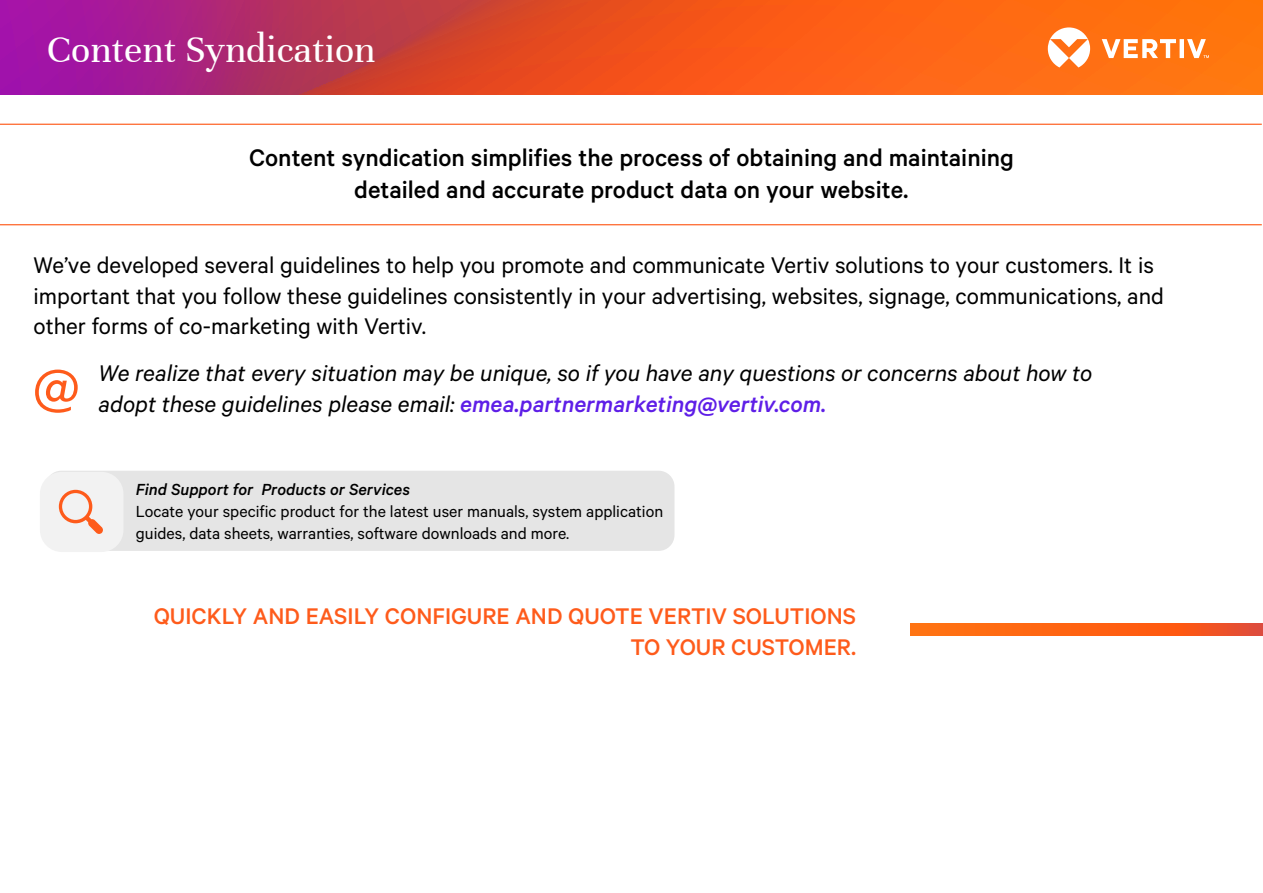
<style>
.page{position:relative;width:1263px;height:893px;background:#fff}
.page>*{position:absolute;margin:0;border:0;box-sizing:border-box;transform-origin:0 0}
.t1{font:60px "Calibre";color:#fe5b1b}
.t2{font:40.5px "Unna";color:#fff}
.t3{font:500 27px/32.4px "Calibre";color:#000;text-align:center}
.t4{font:25.5px/30.6px "Calibre";color:#000}
.t5{font:italic 25.5px/30.6px "Calibre";color:#000}
.t6{font:500 25.5px/30.6px "Calibre";color:#fe5b1b;text-align:right}
.t7{font:18px/21.8px "Calibre";color:#000}
.t8{font:italic 500 18px "Calibre";color:#000}
.s1{font-weight:500;color:#5e1ee7}
</style>
<div class="page">
<svg style="left:0;top:0;width:1262px;height:94px;background:#dc4a39"></svg>
<hr style="left:1262px;top:0;width:1px;height:94px;background:#ff770b">
<svg style="left:1048px;top:27px;width:161px;height:40px"></svg>
<hr style="left:1262px;top:127px;width:1px;height:212px;background:#000">
<hr style="left:0;top:224px;width:1262px;height:1px;background:#fe5b1b">
<hr style="left:0;top:124px;width:1262px;height:1px;background:#fe5b1b">
<div style="left:45px;top:471px;width:629px;height:80px;background:#e5e5e5;border-radius:16px"></div>
<div style="left:40px;top:472px;width:83px;height:80px;background:#f2f2f2;border-radius:22px"></div>
<svg style="left:59px;top:490px;width:44px;height:44px"></svg>
<svg style="left:911px;top:623px;width:352px;height:13px;background:#fa6116"></svg>
<h2 class="t2" style="left:47px;top:26px;width:330px">Content Syndication</h2>
<p class="t3" style="left:249px;top:141px;width:766px">Content syndication simplifies the process of obtaining and maintaining detailed and accurate product data on your website.</p>
<p class="t4" style="left:34px;top:249px;width:1132px">We’ve developed several guidelines to help you promote and communicate Vertiv solutions to your customers. It is important that you follow these guidelines consistently in your advertising, websites, signage, communications, and other forms of co-marketing with Vertiv.</p>
<h1 class="t1" style="left:33px;top:350px;width:48px">@</h1>
<p class="t5" style="left:99px;top:357px;width:995px">We realize that every situation may be unique, so if you have any questions or concerns about how to adopt these guidelines please email: <span class="s1">emea.partnermarketing@vertiv.com.</span></p>
<p class="t8" style="left:136px;top:479px;width:276px">Find Support for Products or Services</p>
<p class="t7" style="left:136px;top:500px;width:529px">Locate your specific product for the latest user manuals, system application guides, data sheets, warranties, software downloads and more.</p>
<p class="t6" style="left:154px;top:600px;width:704px">QUICKLY AND EASILY CONFIGURE AND QUOTE VERTIV SOLUTIONS<br>TO YOUR CUSTOMER.</p>
</div>
